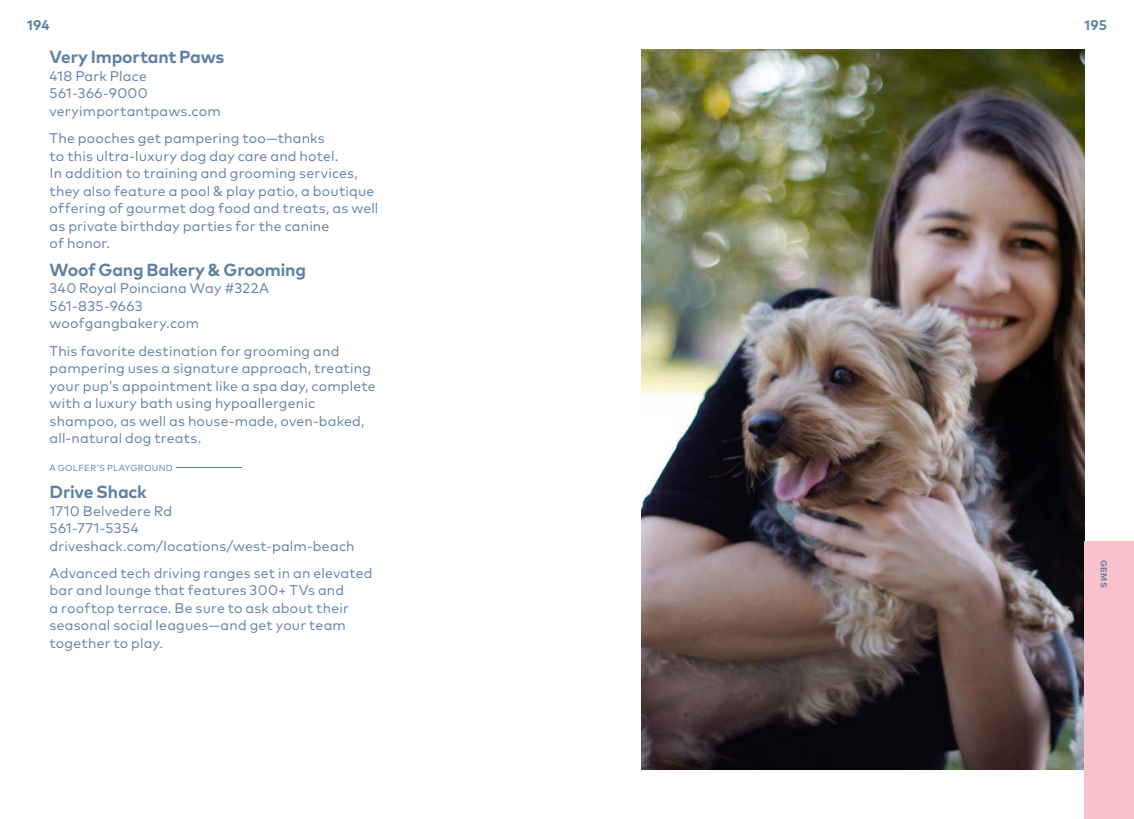
<style>
.page{position:relative;width:1134px;height:819px;background:#fff}
.page>*{position:absolute;margin:0;border:0;box-sizing:border-box;transform-origin:0 0}
.Titles_POI_s{font:700 17.5px "Mark Pro";letter-spacing:-.01em;color:#5e7fa4}
.Titles_POI_s-2{font:14px/17.5px "Mark Pro";letter-spacing:.015em;color:#5e7fa4}
.t1{font:700 14px "Mark Pro";letter-spacing:.015em;color:#5e7fa4}
.Titles_POI_s-3{font:8.75px "Mark Pro";letter-spacing:.03em;color:#5e7fa4}
.t2{font:700 8.75px "Mark Pro";color:#5e7fa4}
</style>
<div class="page">
<img style="left:641px;top:50px;width:443px;height:719px">
<div style="left:1084px;top:541px;width:50px;height:278px;background:#f9c1cb"></div>
<p class="t1" style="left:27px;top:15px;width:24px">194</p>
<p class="t1" style="left:1084px;top:15px;width:24px">195</p>
<p class="Titles_POI_s" style="left:50px;top:44px;width:176px">Very Important Paws</p>
<p class="Titles_POI_s-2" style="left:50px;top:66px;width:173px">418 Park Place<br>561-366-9000 veryimportantpaws.com</p>
<p class="Titles_POI_s-2" style="left:50px;top:129px;width:330px">The pooches get pampering too—thanks<br>to this ultra-luxury dog day care and hotel.<br>In addition to training and grooming services, they also feature a pool &amp; play patio, a boutique offering of gourmet dog food and treats, as well as private birthday parties for the canine<br>of honor.</p>
<p class="Titles_POI_s" style="left:50px;top:256px;width:258px">Woof Gang Bakery &amp; Grooming</p>
<p class="Titles_POI_s-2" style="left:50px;top:278px;width:221px">340 Royal Poinciana Way #322A<br>561-835-9663 woofgangbakery.com</p>
<p class="Titles_POI_s-2" style="left:50px;top:341px;width:328px">This favorite destination for grooming and pampering uses a signature approach, treating your pup’s appointment like a spa day, complete with a luxury bath using hypoallergenic shampoo, as well as house-made, oven-baked, all-natural dog treats.</p>
<p class="Titles_POI_s-3" style="left:50px;top:461px;width:196px">A GOLFER’S PLAYGROUND—</p>
<p class="Titles_POI_s" style="left:50px;top:479px;width:99px">Drive Shack</p>
<p class="Titles_POI_s-2" style="left:50px;top:501px;width:307px">1710 Belvedere Rd<br>561-771-5354 driveshack.com/locations/west-palm-beach</p>
<p class="Titles_POI_s-2" style="left:50px;top:563px;width:324px">Advanced tech driving ranges set in an elevated bar and lounge that features 300+ TVs and<br>a rooftop terrace. Be sure to ask about their seasonal social leagues—and get your team together to play.</p>
<p class="t2" style="left:1110px;top:560px;width:29px;rotate:90deg">GEMS</p>
</div>
